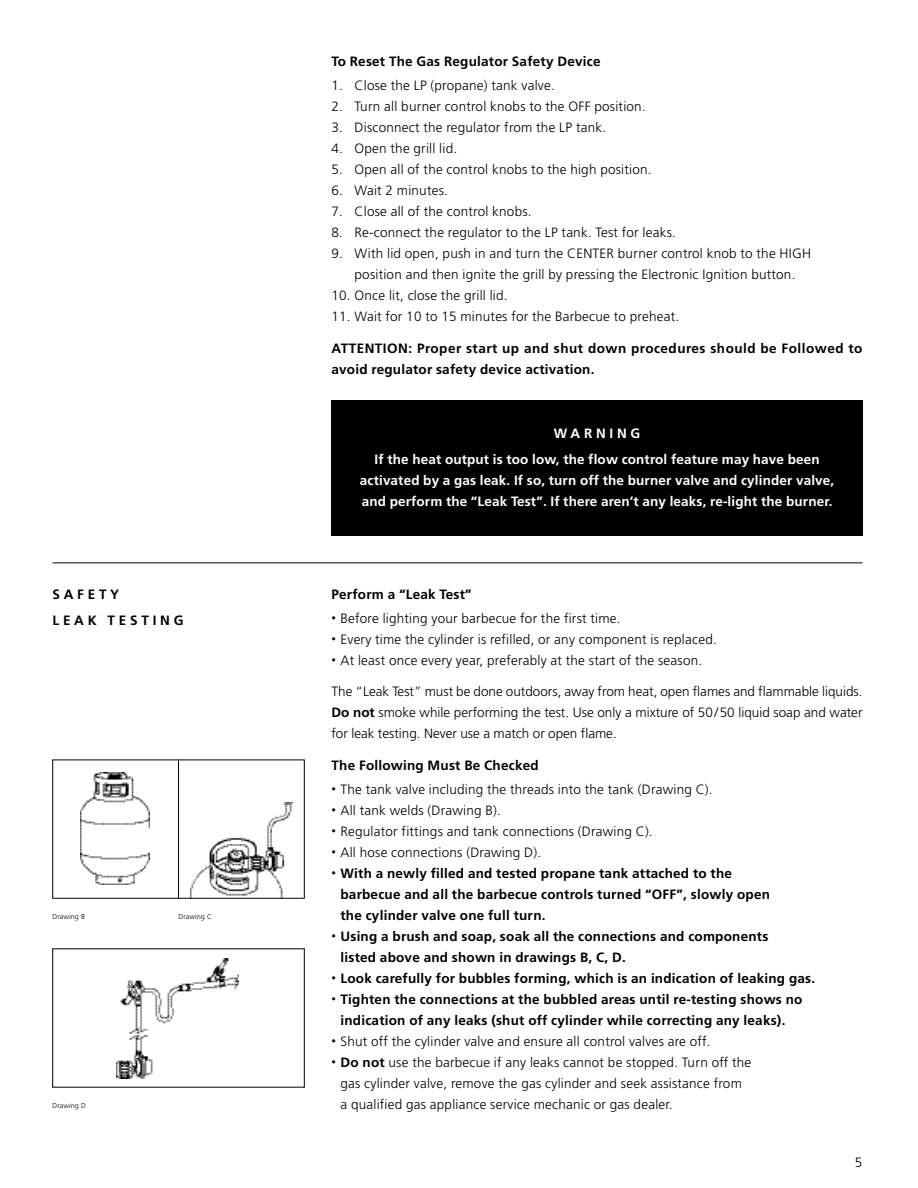
<style>
.page{position:relative;width:918px;height:1188px;background:#fff}
.page>*{position:absolute;margin:0;border:0;box-sizing:border-box;transform-origin:0 0}
.t1{font:300 13.5px/21px "Frutiger";letter-spacing:.015em;color:#000;text-align:justify}
.t2{font:700 13.5px/21px "Frutiger";letter-spacing:.015em;color:#000}
.t3{font:700 13.5px/26.2px "Frutiger";letter-spacing:.01em;color:#fff;text-align:center}
.t4{font:700 13.5px/21px "Frutiger";letter-spacing:.035em;color:#000}
.t5{font:700 13.5px/26.2px "Frutiger";letter-spacing:.28em;color:#000}
.t6{font:300 7.2px "Frutiger";letter-spacing:.015em;color:#000}
.s1{font-size:9px}
.s2{font-weight:700}
.s3{font-weight:300;font-size:9px}
</style>
<div class="page">
<img style="left:190px;top:802px;width:102px;height:94px">
<hr style="left:178px;top:760px;width:1px;height:138px;background:#000">
<img style="left:80px;top:772px;width:69px;height:113px">
<img style="left:117px;top:958px;width:121px;height:120px">
<hr style="left:52px;top:563px;width:810px;height:1px;background:#000">
<div style="left:332px;top:400px;width:531px;height:136px;background:#000"></div>
<p class="t2" style="left:332px;top:52px;width:271px">To Reset The Gas Regulator Safety Device</p>
<p class="t1" style="left:332px;top:76px;width:225px">1. Close the LP (propane) tank valve.</p>
<p class="t1" style="left:332px;top:97px;width:316px">2. Turn all burner control knobs to the OFF position.</p>
<p class="t1" style="left:332px;top:118px;width:276px">3. Disconnect the regulator from the LP tank.</p>
<p class="t1" style="left:332px;top:139px;width:127px">4. Open the grill lid.</p>
<p class="t1" style="left:332px;top:160px;width:322px">5. Open all of the control knobs to the high position.</p>
<p class="t1" style="left:332px;top:181px;width:118px">6. Wait 2 minutes.</p>
<p class="t1" style="left:332px;top:202px;width:202px">7. Close all of the control knobs.</p>
<p class="t1" style="left:332px;top:223px;width:346px">8. Re-connect the regulator to the LP tank. Test for leaks.</p>
<p class="t1" style="left:332px;top:244px;width:481px;text-align:center">9. With lid open, push in and turn the CENTER burner control knob to the HIGH position and then ignite the grill by pressing the Electronic Ignition button.</p>
<p class="t1" style="left:332px;top:286px;width:178px">10. Once lit, close the grill lid.</p>
<p class="t1" style="left:332px;top:307px;width:349px">11. Wait for 10 to 15 minutes for the Barbecue to preheat.</p>
<p class="t4" style="left:332px;top:338px;width:532px">ATTENTION: Proper start up and shut down procedures should be Followed to avoid regulator safety device activation.</p>
<p class="t3" style="left:375px;top:421px;width:447px">WARNING<br>If the heat output is too low, the flow control feature may have been</p>
<p class="t3" style="left:360px;top:471px;width:476px;line-height:21px;text-align:left">activated by a gas leak. If so, turn off the burner valve and cylinder valve, and perform the “Leak Test”. If there aren’t any leaks, re-light the burner.</p>
<p class="t5" style="left:52px;top:582px;width:132px">SAFETY<br>LEAK TESTING</p>
<p class="t2" style="left:332px;top:585px;width:142px">Perform a “Leak Test”</p>
<p class="t1" style="left:332px;top:609px;width:291px"><span class="s1">•</span> Before lighting your barbecue for the first time.</p>
<p class="t1" style="left:332px;top:630px;width:387px"><span class="s1">•</span> Every time the cylinder is refilled, or any component is replaced.</p>
<p class="t1" style="left:332px;top:651px;width:372px"><span class="s1">•</span> At least once every year, preferably at the start of the season.</p>
<p class="t1" style="left:331px;top:682px;width:533px">The “Leak Test” must be done outdoors, away from heat, open flames and flammable liquids.<br><span class="s2">Do not</span> smoke while performing the test. Use only a mixture of 50/50 liquid soap and water for leak testing. Never use a match or open flame.</p>
<p class="t2" style="left:331px;top:756px;width:209px">The Following Must Be Checked</p>
<p class="t1" style="left:332px;top:779px;width:383px"><span class="s1">•</span> The tank valve including the threads into the tank (Drawing C).</p>
<p class="t1" style="left:332px;top:800px;width:171px"><span class="s1">•</span> All tank welds (Drawing B).</p>
<p class="t1" style="left:332px;top:821px;width:323px"><span class="s1">•</span> Regulator fittings and tank connections (Drawing C).</p>
<p class="t1" style="left:332px;top:842px;width:211px"><span class="s1">•</span> All hose connections (Drawing D).</p>
<p class="t2" style="left:340px;top:863px;width:431px;text-indent:-9px"><span class="s3">•</span> With a newly filled and tested propane tank attached to the barbecue and all the barbecue controls turned “OFF”, slowly open the cylinder valve one full turn.</p>
<p class="t2" style="left:340px;top:926px;width:429px;text-indent:-9px"><span class="s3">•</span> Using a brush and soap, soak all the connections and components listed above and shown in drawings B, C, D.</p>
<p class="t2" style="left:332px;top:968px;width:485px"><span class="s3">•</span> Look carefully for bubbles forming, which is an indication of leaking gas.</p>
<p class="t2" style="left:332px;top:989px;width:472px;text-align:center"><span class="s3">•</span> Tighten the connections at the bubbled areas until re-testing shows no indication of any leaks (shut off cylinder while correcting any leaks).</p>
<p class="t1" style="left:332px;top:1031px;width:380px"><span class="s1">•</span> Shut off the cylinder valve and ensure all control valves are off.</p>
<p class="t1" style="left:340px;top:1052px;width:412px;text-align:left;text-indent:-9px"><span class="s1">•</span> <span class="s2">Do not</span> use the barbecue if any leaks cannot be stopped. Turn off the gas cylinder valve, remove the gas cylinder and seek assistance from a qualified gas appliance service mechanic or gas dealer.</p>
<p class="t6" style="left:52px;top:914px;width:34px">Drawing B</p>
<p class="t6" style="left:179px;top:914px;width:35px">Drawing C</p>
<p class="t6" style="left:52px;top:1103px;width:35px">Drawing D</p>
<p class="t1" style="left:855px;top:1153px;width:9px">5</p>
</div>
